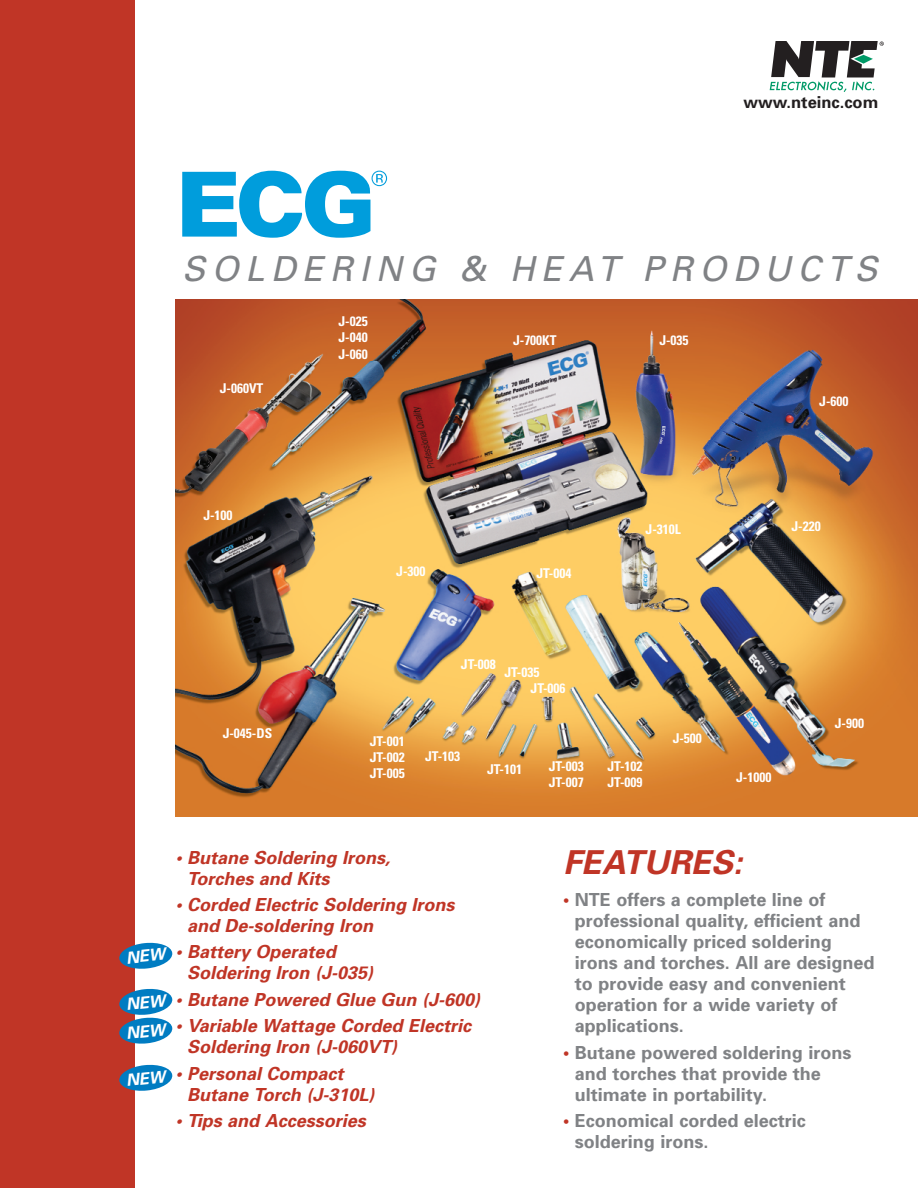
<style>
.page{position:relative;width:918px;height:1188px;background:#fff}
.page>*{position:absolute;margin:0;border:0;box-sizing:border-box;transform-origin:0 0}
.t1{font:italic 34.5px "Univers";letter-spacing:.19em;color:#808285}
.t2{font:italic 700 33px "Univers";color:#c03526}
.t3{font:700 18px/21px "Univers";color:#808285}
.t4{font:italic 700 18px/21px "Univers";color:#c03526}
.t5{font:700 16.5px "Univers";color:#231f20}
.t6{font:700 condensed 13.5px/16.2px "Univers";color:#fff;text-align:justify}
.s1{color:#c03526}
</style>
<div class="page">
<img style="left:176px;top:299px;width:742px;height:518px">
<div style="left:0;top:0;width:135px;height:1188px;background:#c03526"></div>
<svg style="left:770px;top:41px;width:114px;height:51px"></svg>
<svg style="left:182px;top:171px;width:205px;height:67px"></svg>
<svg style="left:119px;top:942px;width:54px;height:27px"></svg>
<svg style="left:119px;top:1064px;width:54px;height:27px"></svg>
<svg style="left:119px;top:988px;width:54px;height:56px"></svg>
<p class="t5" style="left:744px;top:96px;width:136px">www.nteinc.com</p>
<h1 class="t1" style="left:182px;top:256px;width:697px">SOLDERING &amp; HEAT PRODUCTS</h1>
<p class="t6" style="left:220px;top:382px;width:45px">J-060VT</p>
<p class="t6" style="left:203px;top:509px;width:31px">J-100</p>
<p class="t6" style="left:223px;top:726px;width:51px">J-045-DS</p>
<p class="t6" style="left:339px;top:315px;width:31px">J-025<br>J-040<br>J-060</p>
<p class="t6" style="left:513px;top:333px;width:45px">J-700KT</p>
<p class="t6" style="left:659px;top:333px;width:31px">J-035</p>
<p class="t6" style="left:819px;top:395px;width:31px">J-600</p>
<p class="t6" style="left:396px;top:565px;width:31px">J-300</p>
<p class="t6" style="left:536px;top:566px;width:36px">JT-004</p>
<p class="t6" style="left:461px;top:657px;width:36px">JT-008</p>
<p class="t6" style="left:504px;top:665px;width:36px">JT-035</p>
<p class="t6" style="left:531px;top:682px;width:36px">JT-006</p>
<p class="t6" style="left:646px;top:522px;width:37px">J-310L</p>
<p class="t6" style="left:370px;top:735px;width:36px">JT-001<br>JT-002<br>JT-005</p>
<p class="t6" style="left:425px;top:750px;width:36px">JT-103</p>
<p class="t6" style="left:487px;top:763px;width:36px">JT-101</p>
<p class="t6" style="left:549px;top:760px;width:36px">JT-003<br>JT-007</p>
<p class="t6" style="left:608px;top:760px;width:36px">JT-102<br>JT-009</p>
<p class="t6" style="left:673px;top:731px;width:31px">J-500</p>
<p class="t6" style="left:792px;top:520px;width:31px">J-220</p>
<p class="t6" style="left:736px;top:771px;width:37px">J-1000</p>
<p class="t6" style="left:835px;top:716px;width:31px">J-900</p>
<p class="t4" style="left:187px;top:848px;width:204px;text-indent:-12px">• Butane Soldering Irons,<br>Torches and Kits</p>
<p class="t4" style="left:187px;top:896px;width:269px;text-indent:-12px">• Corded Electric Soldering Irons and De-soldering Iron</p>
<p class="t4" style="left:187px;top:943px;width:187px;text-indent:-12px">• Battery Operated<br>Soldering Iron (J-035)</p>
<p class="t4" style="left:175px;top:990px;width:306px">• Butane Powered Glue Gun (J-600)</p>
<p class="t4" style="left:187px;top:1017px;width:285px;text-indent:-12px">• Variable Wattage Corded Electric<br>Soldering Iron (J-060VT)</p>
<p class="t4" style="left:187px;top:1064px;width:189px;text-indent:-12px">• Personal Compact<br>Butane Torch (J-310L)</p>
<p class="t4" style="left:175px;top:1112px;width:192px">• Tips and Accessories</p>
<h2 class="t2" style="left:563px;top:850px;width:181px">FEATURES:</h2>
<p class="t3" style="left:575px;top:891px;width:301px;text-indent:-12px"><span class="s1">•</span> NTE offers a complete line of professional quality, efficient and economically priced soldering irons and torches. All are designed to provide easy and convenient operation for a wide variety of applications.</p>
<p class="t3" style="left:575px;top:1043px;width:278px;text-indent:-12px"><span class="s1">•</span> Butane powered soldering irons and torches that provide the ultimate in portability.</p>
<p class="t3" style="left:575px;top:1112px;width:232px;text-indent:-12px"><span class="s1">•</span> Economical corded electric soldering irons.</p>
</div>
